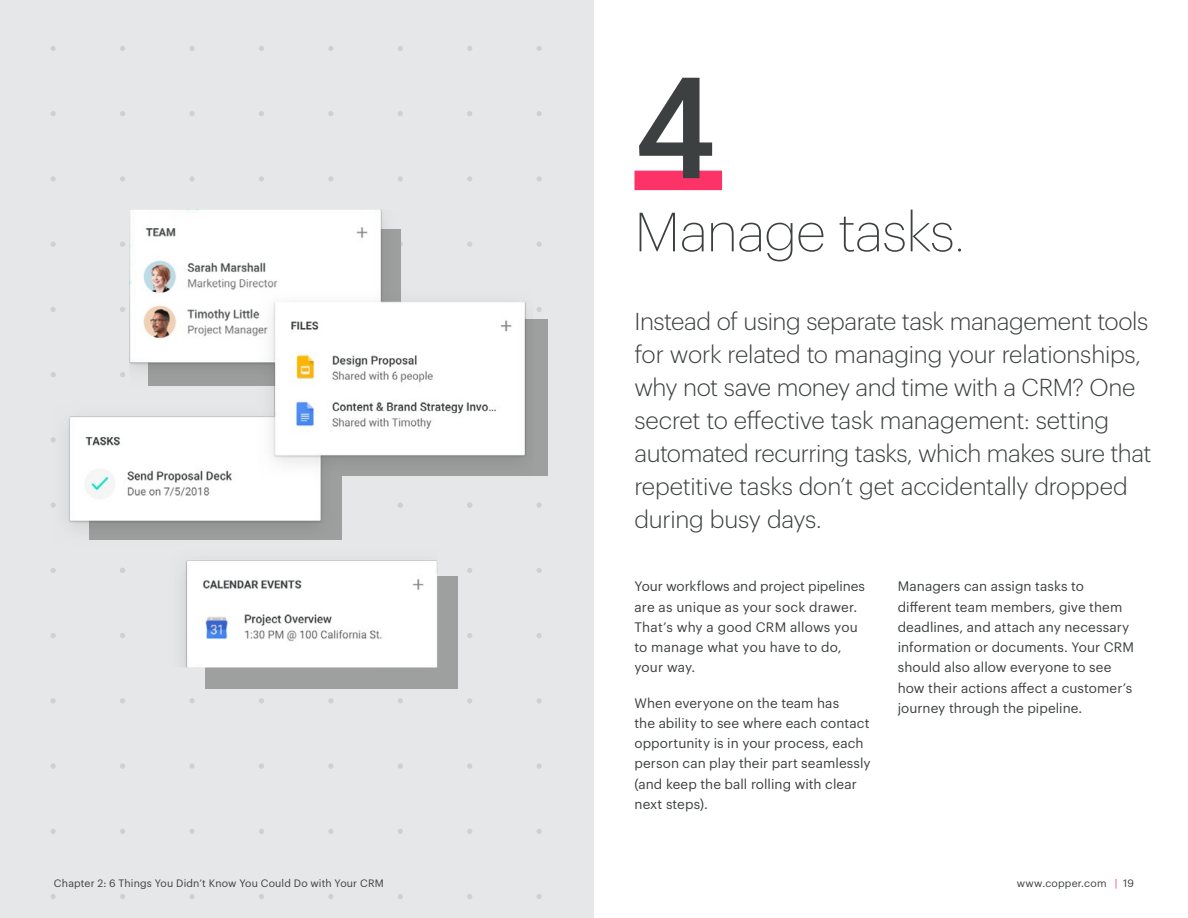
<style>
.page{position:relative;width:1188px;height:918px;background:#fff}
.page>*{position:absolute;margin:0;border:0;box-sizing:border-box;transform-origin:0 0}
.t1{font:500 141.3px "Roboto Mono";color:#3d4040}
.t2{font:200 54px "Graphik";letter-spacing:-.015em;color:#3d4040}
.t3{font:300 24px/33px "Graphik";letter-spacing:-.015em;color:#3d4040}
.t4{font:13.5px/20.2px "Graphik";letter-spacing:.005em;color:#3d4040}
.t5{font:10.5px "Graphik";letter-spacing:.015em;color:#3d4040}
.s1{color:#fc3366}
</style>
<div class="page">
<div style="left:0;top:0;width:594px;height:918px;background:#e5e7e9"></div>
<svg style="left:537px;top:46px;width:5px;height:5px"></svg>
<svg style="left:467px;top:46px;width:5px;height:5px"></svg>
<svg style="left:398px;top:46px;width:5px;height:5px"></svg>
<svg style="left:328px;top:46px;width:5px;height:5px"></svg>
<svg style="left:259px;top:46px;width:5px;height:5px"></svg>
<svg style="left:189px;top:46px;width:6px;height:5px"></svg>
<svg style="left:120px;top:46px;width:5px;height:5px"></svg>
<svg style="left:537px;top:111px;width:5px;height:5px"></svg>
<svg style="left:467px;top:111px;width:5px;height:5px"></svg>
<svg style="left:398px;top:111px;width:5px;height:5px"></svg>
<svg style="left:328px;top:111px;width:5px;height:5px"></svg>
<svg style="left:259px;top:111px;width:5px;height:5px"></svg>
<svg style="left:189px;top:111px;width:6px;height:5px"></svg>
<svg style="left:120px;top:111px;width:5px;height:5px"></svg>
<svg style="left:537px;top:176px;width:5px;height:5px"></svg>
<svg style="left:467px;top:176px;width:5px;height:5px"></svg>
<svg style="left:398px;top:176px;width:5px;height:5px"></svg>
<svg style="left:328px;top:176px;width:5px;height:5px"></svg>
<svg style="left:259px;top:176px;width:5px;height:5px"></svg>
<svg style="left:189px;top:176px;width:6px;height:5px"></svg>
<svg style="left:120px;top:176px;width:5px;height:5px"></svg>
<svg style="left:537px;top:242px;width:5px;height:5px"></svg>
<svg style="left:537px;top:307px;width:5px;height:5px"></svg>
<svg style="left:537px;top:503px;width:5px;height:5px"></svg>
<svg style="left:537px;top:568px;width:5px;height:5px"></svg>
<svg style="left:537px;top:633px;width:5px;height:5px"></svg>
<svg style="left:537px;top:698px;width:5px;height:5px"></svg>
<svg style="left:467px;top:698px;width:5px;height:5px"></svg>
<svg style="left:398px;top:698px;width:5px;height:5px"></svg>
<svg style="left:328px;top:698px;width:5px;height:5px"></svg>
<svg style="left:259px;top:698px;width:5px;height:5px"></svg>
<svg style="left:189px;top:698px;width:6px;height:5px"></svg>
<svg style="left:120px;top:698px;width:5px;height:5px"></svg>
<svg style="left:537px;top:764px;width:5px;height:5px"></svg>
<svg style="left:467px;top:764px;width:5px;height:5px"></svg>
<svg style="left:398px;top:764px;width:5px;height:5px"></svg>
<svg style="left:328px;top:764px;width:5px;height:5px"></svg>
<svg style="left:259px;top:764px;width:5px;height:5px"></svg>
<svg style="left:189px;top:764px;width:6px;height:5px"></svg>
<svg style="left:120px;top:764px;width:5px;height:5px"></svg>
<svg style="left:537px;top:829px;width:5px;height:5px"></svg>
<svg style="left:467px;top:829px;width:5px;height:5px"></svg>
<svg style="left:398px;top:829px;width:5px;height:5px"></svg>
<svg style="left:328px;top:829px;width:5px;height:5px"></svg>
<svg style="left:259px;top:829px;width:5px;height:5px"></svg>
<svg style="left:189px;top:829px;width:6px;height:5px"></svg>
<svg style="left:120px;top:829px;width:5px;height:5px"></svg>
<svg style="left:537px;top:894px;width:5px;height:5px"></svg>
<svg style="left:467px;top:894px;width:5px;height:5px"></svg>
<svg style="left:398px;top:894px;width:5px;height:5px"></svg>
<svg style="left:328px;top:894px;width:5px;height:5px"></svg>
<svg style="left:259px;top:894px;width:5px;height:5px"></svg>
<svg style="left:189px;top:894px;width:6px;height:5px"></svg>
<svg style="left:120px;top:894px;width:5px;height:5px"></svg>
<svg style="left:51px;top:46px;width:5px;height:5px"></svg>
<svg style="left:51px;top:111px;width:5px;height:5px"></svg>
<svg style="left:51px;top:176px;width:5px;height:5px"></svg>
<svg style="left:51px;top:698px;width:5px;height:5px"></svg>
<svg style="left:51px;top:764px;width:5px;height:5px"></svg>
<svg style="left:51px;top:829px;width:5px;height:5px"></svg>
<svg style="left:51px;top:894px;width:5px;height:5px"></svg>
<div style="left:295px;top:320px;width:253px;height:156px;background:#9e9f9f"></div>
<div style="left:205px;top:576px;width:253px;height:113px;background:#9e9f9f"></div>
<div style="left:634px;top:171px;width:88px;height:19px;background:#fc3366"></div>
<img style="left:51px;top:209px;width:482px;height:459px">
<h1 class="t1" style="left:634px;top:29px;width:86px">4</h1>
<h2 class="t2" style="left:634px;top:193px;width:332px">Manage tasks.</h2>
<p class="t3" style="left:634px;top:303px;width:519px">Instead of using separate task management tools for work related to managing your relationships, why not save money and time with a CRM? One secret to effective task management: setting automated recurring tasks, which makes sure that repetitive tasks don’t get accidentally dropped during busy days.</p>
<p class="t4" style="left:634px;top:575px;width:232px">Your workflows and project pipelines are as unique as your sock drawer.<br>That’s why a good CRM allows you to manage what you have to do, your way.</p>
<p class="t4" style="left:634px;top:692px;width:238px">When everyone on the team has<br>the ability to see where each contact opportunity is in your process, each person can play their part seamlessly (and keep the ball rolling with clear next steps).</p>
<p class="t4" style="left:898px;top:575px;width:238px">Managers can assign tasks to different team members, give them deadlines, and attach any necessary information or documents. Your CRM should also allow everyone to see how their actions affect a customer’s journey through the pipeline.</p>
<p class="t5" style="left:54px;top:875px;width:331px">Chapter 2: 6 Things You Didn’t Know You Could Do with Your CRM</p>
<p class="t5" style="left:1017px;top:875px;width:119px">www.copper.com <span class="s1">|</span> 19</p>
</div>
